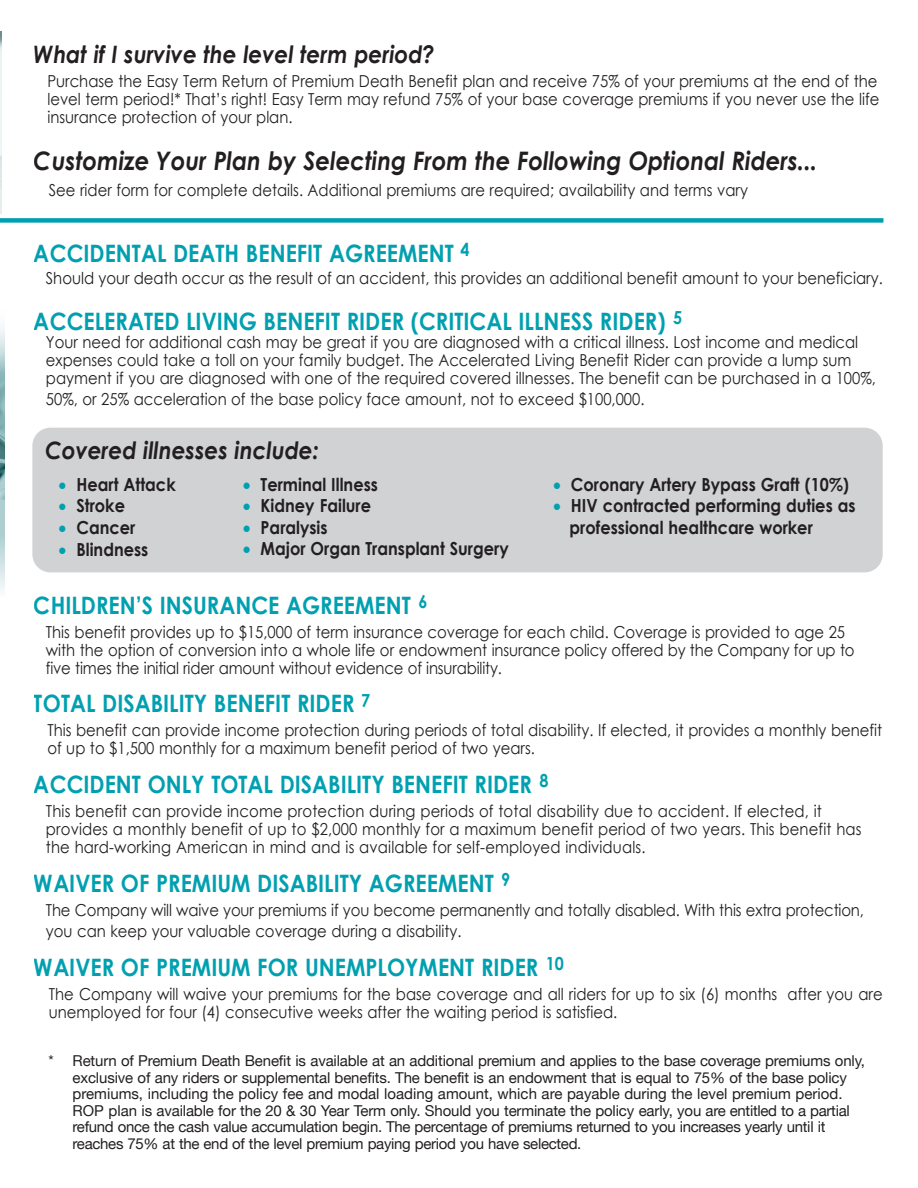
<style>
.page{position:relative;width:918px;height:1188px;background:#fff}
.page>*{position:absolute;margin:0;border:0;box-sizing:border-box;transform-origin:0 0}
.t1{font:italic 700 25.5px "Century Gothic";color:#231f20;scale:.9 1}
.t2{font:700 24px "Century Gothic";color:#00a0b0;scale:.9 1}
.t3{font:italic 700 24px "Century Gothic";color:#231f20;scale:.9 1}
.t4{font:700 18px/21.6px "Century Gothic";color:#231f20;scale:.9 1}
.t5{font:16.5px/18px "Century Gothic";color:#231f20;scale:.9 1}
.t6{font:15px/16.5px "Helvetica Neue LT";letter-spacing:-.01em;color:#231f20}
.s1{color:#00a0b0}
</style>
<div class="page">
<img style="left:0;top:326px;width:4px;height:265px">
<div style="left:32px;top:428px;width:851px;height:144px;background:#d1d2d4;border-radius:18px"></div>
<img style="left:0;top:31px;width:1px;height:183px">
<div style="left:0;top:218px;width:883px;height:5px;background:#00a0b0"></div>
<h2 class="t3" style="left:34px;top:36px;width:447px">What if I survive the level term period?</h2>
<p class="t5" style="left:47px;top:72px;width:926px;text-align:justify">Purchase the Easy Term Return of Premium Death Benefit plan and receive 75% of your premiums at the end of the level term period!* That’s right! Easy Term may refund 75% of your base coverage premiums if you never use the life insurance protection of your plan.</p>
<h1 class="t1" style="left:34px;top:141px;width:872px">Customize Your Plan by Selecting From the Following Optional Riders...</h1>
<p class="t5" style="left:49px;top:181px;width:778px">See rider form for complete details. Additional premiums are required; availability and terms vary</p>
<h2 class="t2" style="left:34px;top:235px;width:486px">ACCIDENTAL DEATH BENEFIT AGREEMENT <sup>4</sup></h2>
<p class="t5" style="left:46px;top:269px;width:931px">Should your death occur as the result of an accident, this provides an additional benefit amount to your beneficiary.</p>
<h2 class="t2" style="left:34px;top:303px;width:722px">ACCELERATED LIVING BENEFIT RIDER (CRITICAL ILLNESS RIDER) <sup>5</sup></h2>
<p class="t5" style="left:46px;top:333px;width:924px">Your need for additional cash may be great if you are diagnosed with a critical illness. Lost income and medical expenses could take a toll on your family budget. The Accelerated Living Benefit Rider can provide a lump sum payment if you are diagnosed with one of the required covered illnesses. The benefit can be purchased in a 100%,</p>
<p class="t5" style="left:46px;top:390px;width:667px">50%, or 25% acceleration of the base policy face amount, not to exceed $100,000.</p>
<h2 class="t3" style="left:45px;top:432px;width:306px">Covered illnesses include:</h2>
<p class="t4" style="left:59px;top:473px;width:132px"><span class="s1">•</span> Heart Attack</p>
<p class="t4" style="left:59px;top:494px;width:75px"><span class="s1">•</span> Stroke</p>
<p class="t4" style="left:59px;top:516px;width:87px"><span class="s1">•</span> Cancer</p>
<p class="t4" style="left:59px;top:537px;width:101px"><span class="s1">•</span> Blindness</p>
<p class="t4" style="left:243px;top:473px;width:152px"><span class="s1">•</span> Terminal Illness</p>
<p class="t4" style="left:243px;top:494px;width:144px"><span class="s1">•</span> Kidney Failure</p>
<p class="t4" style="left:243px;top:516px;width:96px"><span class="s1">•</span> Paralysis</p>
<p class="t4" style="left:243px;top:537px;width:297px"><span class="s1">•</span> Major Organ Transplant Surgery</p>
<p class="t4" style="left:553px;top:473px;width:330px"><span class="s1">•</span> Coronary Artery Bypass Graft (10%)</p>
<p class="t4" style="left:570px;top:494px;width:319px;text-indent:-16px"><span class="s1">•</span> HIV contracted performing duties as professional healthcare worker</p>
<h2 class="t2" style="left:34px;top:587px;width:439px">CHILDREN’S INSURANCE AGREEMENT <sup>6</sup></h2>
<p class="t5" style="left:46px;top:623px;width:900px">This benefit provides up to $15,000 of term insurance coverage for each child. Coverage is provided to age 25 with the option of conversion into a whole life or endowment insurance policy offered by the Company for up to five times the initial rider amount without evidence of insurability.</p>
<h2 class="t2" style="left:34px;top:686px;width:375px">TOTAL DISABILITY BENEFIT RIDER <sup>7</sup></h2>
<p class="t5" style="left:47px;top:721px;width:929px">This benefit can provide income protection during periods of total disability. If elected, it provides a monthly benefit of up to $1,500 monthly for a maximum benefit period of two years.</p>
<h2 class="t2" style="left:34px;top:766px;width:573px">ACCIDENT ONLY TOTAL DISABILITY BENEFIT RIDER <sup>8</sup></h2>
<p class="t5" style="left:46px;top:802px;width:908px">This benefit can provide income protection during periods of total disability due to accident. If elected, it provides a monthly benefit of up to $2,000 monthly for a maximum benefit period of two years. This benefit has the hard-working American in mind and is available for self-employed individuals.</p>
<h2 class="t2" style="left:34px;top:865px;width:531px">WAIVER OF PREMIUM DISABILITY AGREEMENT <sup>9</sup></h2>
<p class="t5" style="left:46px;top:899px;width:911px;line-height:21px">The Company will waive your premiums if you become permanently and totally disabled. With this extra protection, you can keep your valuable coverage during a disability.</p>
<h2 class="t2" style="left:34px;top:949px;width:591px">WAIVER OF PREMIUM FOR UNEMPLOYMENT RIDER <sup>10</sup></h2>
<p class="t5" style="left:49px;top:985px;width:928px">The Company will waive your premiums for the base coverage and all riders for up to six (6) months after you are unemployed for four (4) consecutive weeks after the waiting period is satisfied.</p>
<p class="t6" style="left:73px;top:1053px;width:794px;text-indent:-24px">* Return of Premium Death Benefit is available at an additional premium and applies to the base coverage premiums only, exclusive of any riders or supplemental benefits. The benefit is an endowment that is equal to 75% of the base policy premiums, including the policy fee and modal loading amount, which are payable during the level premium period.<br>ROP plan is available for the 20 &amp; 30 Year Term only. Should you terminate the policy early, you are entitled to a partial refund once the cash value accumulation begin. The percentage of premiums returned to you increases yearly until it reaches 75% at the end of the level premium paying period you have selected.</p>
</div>
